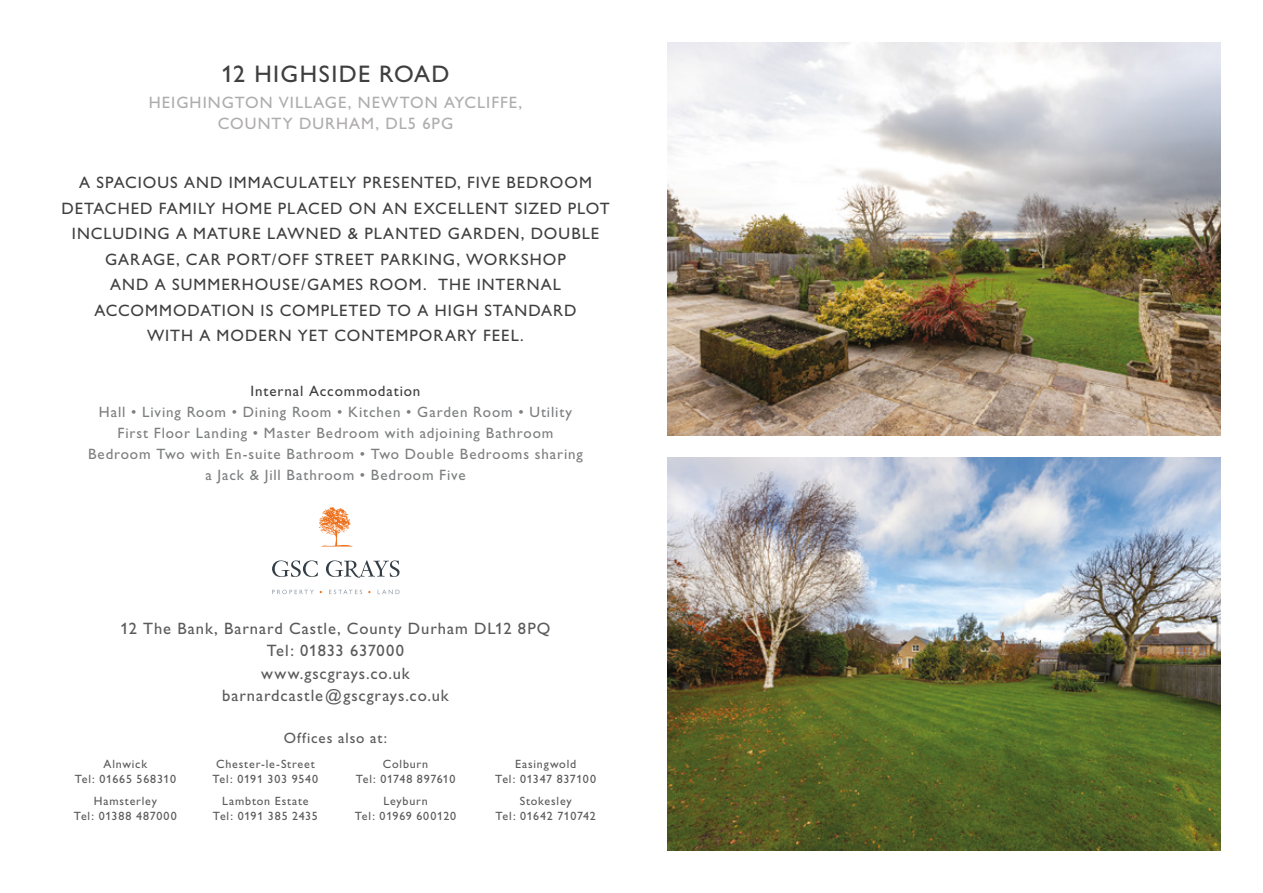
<style>
.page{position:relative;width:1263px;height:893px;background:#fff}
.page>*{position:absolute;margin:0;border:0;box-sizing:border-box;transform-origin:0 0}
.t1{font:24px "Gill Alt One";letter-spacing:.055em;color:#3f3f40}
.t2{font:16.5px/25.5px "Gill Alt One";letter-spacing:.06em;color:#3f3f40;text-align:center}
.t3{font:16.5px/22.5px "Gill Alt One";letter-spacing:.055em;color:#5a5a5a;text-align:center}
.t4{font:16.5px/21px "Gill Alt One";letter-spacing:.06em;color:#aeacad;text-align:center}
.t5{font:15px/21px "Gill Alt One";letter-spacing:.06em;color:#7d7e7f;text-align:center}
.t6{font:15px "Gill Alt One";letter-spacing:.06em;color:#3f3f40}
.t7{font:15px "Gill Alt One";letter-spacing:.06em;color:#5a5a5a}
.t8{font:12px/15px "Gill Alt One";letter-spacing:.065em;color:#5a5a5a;text-align:center}
</style>
<div class="page">
<img style="left:668px;top:43px;width:552px;height:393px">
<svg style="left:272px;top:560px;width:46px;height:17px"></svg>
<svg style="left:326px;top:560px;width:73px;height:18px"></svg>
<svg style="left:272px;top:590px;width:42px;height:4px"></svg>
<svg style="left:329px;top:590px;width:33px;height:4px"></svg>
<svg style="left:378px;top:590px;width:22px;height:4px"></svg>
<svg style="left:319px;top:507px;width:34px;height:40px"></svg>
<img style="left:667px;top:457px;width:553px;height:393px">
<h1 class="t1" style="left:221px;top:60px;width:230px">12 HIGHSIDE ROAD</h1>
<p class="t4" style="left:149px;top:91px;width:375px">HEIGHINGTON VILLAGE, NEWTON AYCLIFFE,<br>COUNTY DURHAM, DL5 6PG</p>
<p class="t2" style="left:61px;top:170px;width:550px">A SPACIOUS AND IMMACULATELY PRESENTED, FIVE BEDROOM DETACHED FAMILY HOME PLACED ON AN EXCELLENT SIZED PLOT INCLUDING A MATURE LAWNED &amp; PLANTED GARDEN, DOUBLE GARAGE, CAR PORT/OFF STREET PARKING, WORKSHOP<br>AND A SUMMERHOUSE/GAMES ROOM. THE INTERNAL ACCOMMODATION IS COMPLETED TO A HIGH STANDARD<br>WITH A MODERN YET CONTEMPORARY FEEL.</p>
<p class="t6" style="left:251px;top:382px;width:171px">Internal Accommodation</p>
<p class="t5" style="left:88px;top:401px;width:496px">Hall • Living Room • Dining Room • Kitchen • Garden Room • Utility First Floor Landing • Master Bedroom with adjoining Bathroom Bedroom Two with En-suite Bathroom • Two Double Bedrooms sharing a Jack &amp; Jill Bathroom • Bedroom Five</p>
<p class="t3" style="left:120px;top:617px;width:431px">12 The Bank, Barnard Castle, County Durham DL12 8PQ<br>Tel: 01833 637000<br>www.gscgrays.co.uk<br>barnardcastle@gscgrays.co.uk</p>
<p class="t7" style="left:284px;top:730px;width:105px">Offices also at:</p>
<p class="t8" style="left:75px;top:757px;width:103px">Alnwick<br>Tel: 01665 568310</p>
<p class="t8" style="left:213px;top:757px;width:107px;text-align:left">Chester-le-Street<br>Tel: 0191 303 9540</p>
<p class="t8" style="left:356px;top:757px;width:101px">Colburn<br>Tel: 01748 897610</p>
<p class="t8" style="left:495px;top:757px;width:102px">Easingwold<br>Tel: 01347 837100</p>
<p class="t8" style="left:74px;top:793px;width:104px">Hamsterley<br>Tel: 01388 487000</p>
<p class="t8" style="left:213px;top:793px;width:106px">Lambton Estate<br>Tel: 0191 385 2435</p>
<p class="t8" style="left:355px;top:793px;width:103px">Leyburn<br>Tel: 01969 600120</p>
<p class="t8" style="left:495px;top:793px;width:102px">Stokesley<br>Tel: 01642 710742</p>
</div>
